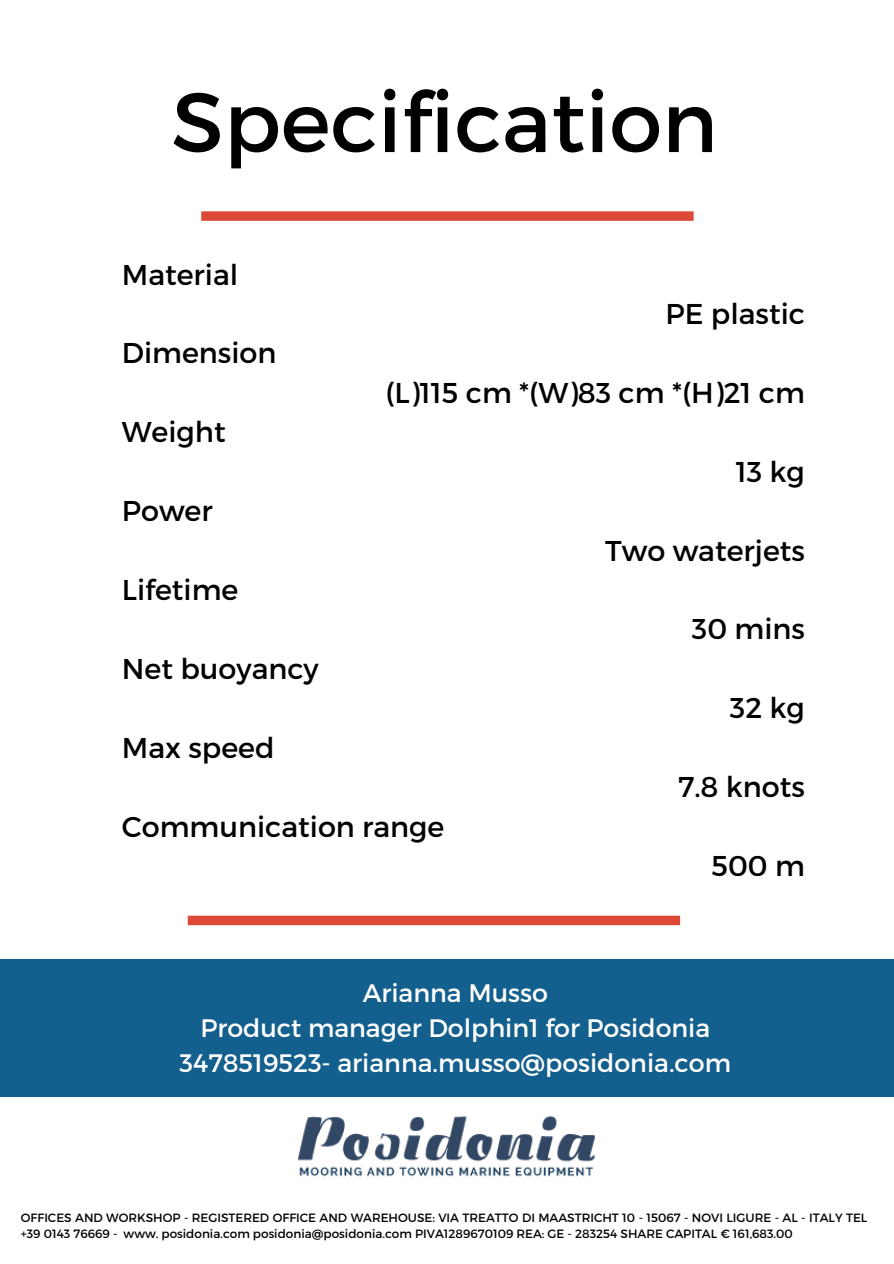
<style>
.page{position:relative;width:894px;height:1264px;background:#fff}
.page>*{position:absolute;margin:0;border:0;box-sizing:border-box;transform-origin:0 0}
.t1{font:84px "Montserrat";color:#000}
.t2{font:28.65px "Montserrat";color:#000}
.t3{font:25.2px "Montserrat";color:#fff}
.t4{font:12px/16px "Montserrat";color:#000}
</style>
<div class="page">
<img style="left:298px;top:1116px;width:297px;height:61px">
<svg style="left:201px;top:211px;width:492px;height:10px;background:#dd5240"></svg>
<svg style="left:188px;top:915px;width:492px;height:10px;background:#de5644"></svg>
<div style="left:0;top:959px;width:893px;height:137px;background:#135f8d"></div>
<p class="t1" style="left:171px;top:68px;width:547px">Specification</p>
<p class="t2" style="left:122px;top:256px;width:118px">Material</p>
<p class="t2" style="left:122px;top:334px;width:156px">Dimension</p>
<p class="t2" style="left:122px;top:413px;width:105px">Weight</p>
<p class="t2" style="left:122px;top:492px;width:92px">Power</p>
<p class="t2" style="left:122px;top:571px;width:118px">Lifetime</p>
<p class="t2" style="left:122px;top:650px;width:198px">Net buoyancy</p>
<p class="t2" style="left:122px;top:728px;width:154px">Max speed</p>
<p class="t2" style="left:665px;top:295px;width:141px">PE plastic</p>
<p class="t2" style="left:385px;top:374px;width:421px">(L)115 cm *(W)83 cm *(H)21 cm</p>
<p class="t2" style="left:735px;top:453px;width:71px">13 kg</p>
<p class="t2" style="left:605px;top:531px;width:201px">Two waterjets</p>
<p class="t2" style="left:691px;top:610px;width:114px">30 mins</p>
<p class="t2" style="left:729px;top:689px;width:76px">32 kg</p>
<p class="t2" style="left:678px;top:768px;width:128px">7.8 knots</p>
<p class="t2" style="left:122px;top:807px;width:324px">Communication range</p>
<p class="t2" style="left:711px;top:847px;width:95px">500 m</p>
<p class="t3" style="left:363px;top:976px;width:186px">Arianna Musso</p>
<p class="t3" style="left:200px;top:1011px;width:511px">Product manager Dolphin1 for Posidonia</p>
<p class="t3" style="left:179px;top:1046px;width:552px">3478519523- arianna.musso@posidonia.com</p>
<p class="t4" style="left:21px;top:1209px;width:847px">OFFICES AND WORKSHOP - REGISTERED OFFICE AND WAREHOUSE: VIA TREATTO DI MAASTRICHT 10 - 15067 - NOVI LIGURE - AL - ITALY TEL +39 0143 76669 - www. posidonia.com posidonia@posidonia.com PIVA1289670109 REA: GE - 283254 SHARE CAPITAL € 161,683.00</p>
</div>
